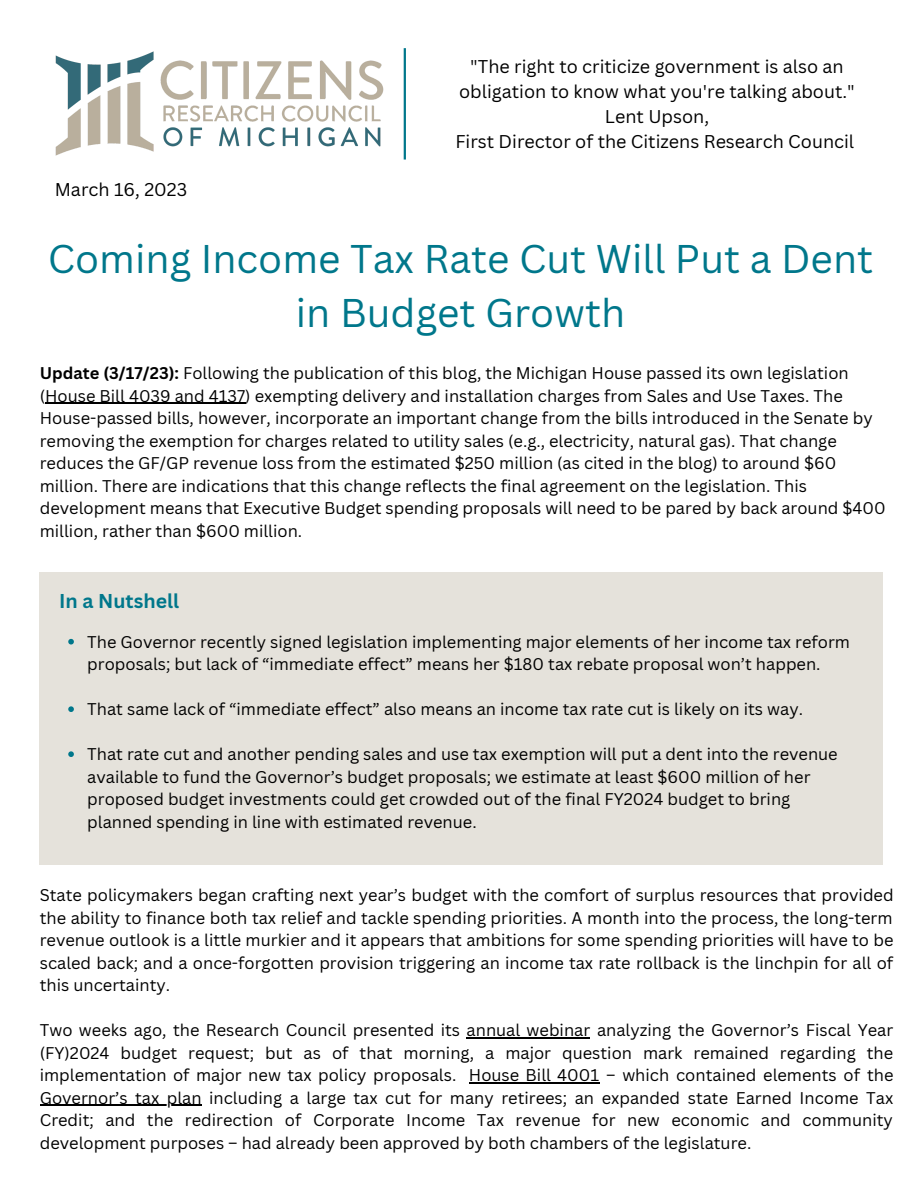
<style>
.page{position:relative;width:918px;height:1188px;background:#fff}
.page>*{position:absolute;margin:0;border:0;box-sizing:border-box;transform-origin:0 0}
.t1{font:39px/54px "Canva Sans";color:#00778b;text-align:center}
.t2{font:700 19.5px "Canva Sans";color:#00778b}
.t3{font:18px/24.8px "Canva Sans";color:#000;text-align:center}
.t4{font:16.5px/22.5px "Canva Sans";color:#000}
.s1{font-weight:700}
</style>
<div class="page">
<img style="left:55px;top:51px;width:329px;height:105px">
<div style="left:40px;top:572px;width:842px;height:293px;background:#e5e2db"></div>
<hr style="left:467px;top:1037px;width:123px;height:1px;background:#000">
<hr style="left:469px;top:1082px;width:130px;height:1px;background:#000">
<hr style="left:40px;top:1105px;width:162px;height:1px;background:#000">
<svg style="left:68px;top:639px;width:6px;height:6px"></svg>
<svg style="left:68px;top:706px;width:6px;height:6px"></svg>
<svg style="left:68px;top:751px;width:6px;height:6px"></svg>
<hr style="left:404px;top:48px;width:2px;height:112px;background:#00778b">
<hr style="left:45px;top:403px;width:200px;height:1px;background:#000">
<p class="t3" style="left:55px;top:176px;width:134px">March 16, 2023</p>
<p class="t3" style="left:455px;top:54px;width:401px">"The right to criticize government is also an obligation to know what you're talking about." Lent Upson,<br>First Director of the Citizens Research Council</p>
<h1 class="t1" style="left:48px;top:231px;width:827px">Coming Income Tax Rate Cut Will Put a Dent in Budget Growth</h1>
<p class="t4" style="left:40px;top:362px;width:847px"><span class="s1">Update (3/17/23):</span> Following the publication of this blog, the Michigan House passed its own legislation (House Bill 4039 and 4137) exempting delivery and installation charges from Sales and Use Taxes. The House-passed bills, however, incorporate an important change from the bills introduced in the Senate by removing the exemption for charges related to utility sales (e.g., electricity, natural gas). That change reduces the GF/GP revenue loss from the estimated $250 million (as cited in the blog) to around $60 million. There are indications that this change reflects the final agreement on the legislation. This development means that Executive Budget spending proposals will need to be pared by back around $400 million, rather than $600 million.</p>
<p class="t2" style="left:59px;top:587px;width:121px">In a Nutshell</p>
<p class="t4" style="left:87px;top:630px;width:764px">The Governor recently signed legislation implementing major elements of her income tax reform proposals; but lack of “immediate effect” means her $180 tax rebate proposal won’t happen.</p>
<p class="t4" style="left:87px;top:698px;width:717px">That same lack of “immediate effect” also means an income tax rate cut is likely on its way.</p>
<p class="t4" style="left:87px;top:743px;width:752px">That rate cut and another pending sales and use tax exemption will put a dent into the revenue available to fund the Governor’s budget proposals; we estimate at least $600 million of her proposed budget investments could get crowded out of the final FY2024 budget to bring planned spending in line with estimated revenue.</p>
<p class="t4" style="left:40px;top:883px;width:855px;text-align:justify">State policymakers began crafting next year’s budget with the comfort of surplus resources that provided the ability to finance both tax relief and tackle spending priorities. A month into the process, the long-term revenue outlook is a little murkier and it appears that ambitions for some spending priorities will have to be scaled back; and a once-forgotten provision triggering an income tax rate rollback is the linchpin for all of this uncertainty.</p>
<p class="t4" style="left:40px;top:1018px;width:855px;text-align:justify">Two weeks ago, the Research Council presented its annual webinar analyzing the Governor’s Fiscal Year (FY)2024 budget request; but as of that morning, a major question mark remained regarding the implementation of major new tax policy proposals. House Bill 4001 – which contained elements of the Governor’s tax plan including a large tax cut for many retirees; an expanded state Earned Income Tax Credit; and the redirection of Corporate Income Tax revenue for new economic and community development purposes – had already been approved by both chambers of the legislature.</p>
</div>
